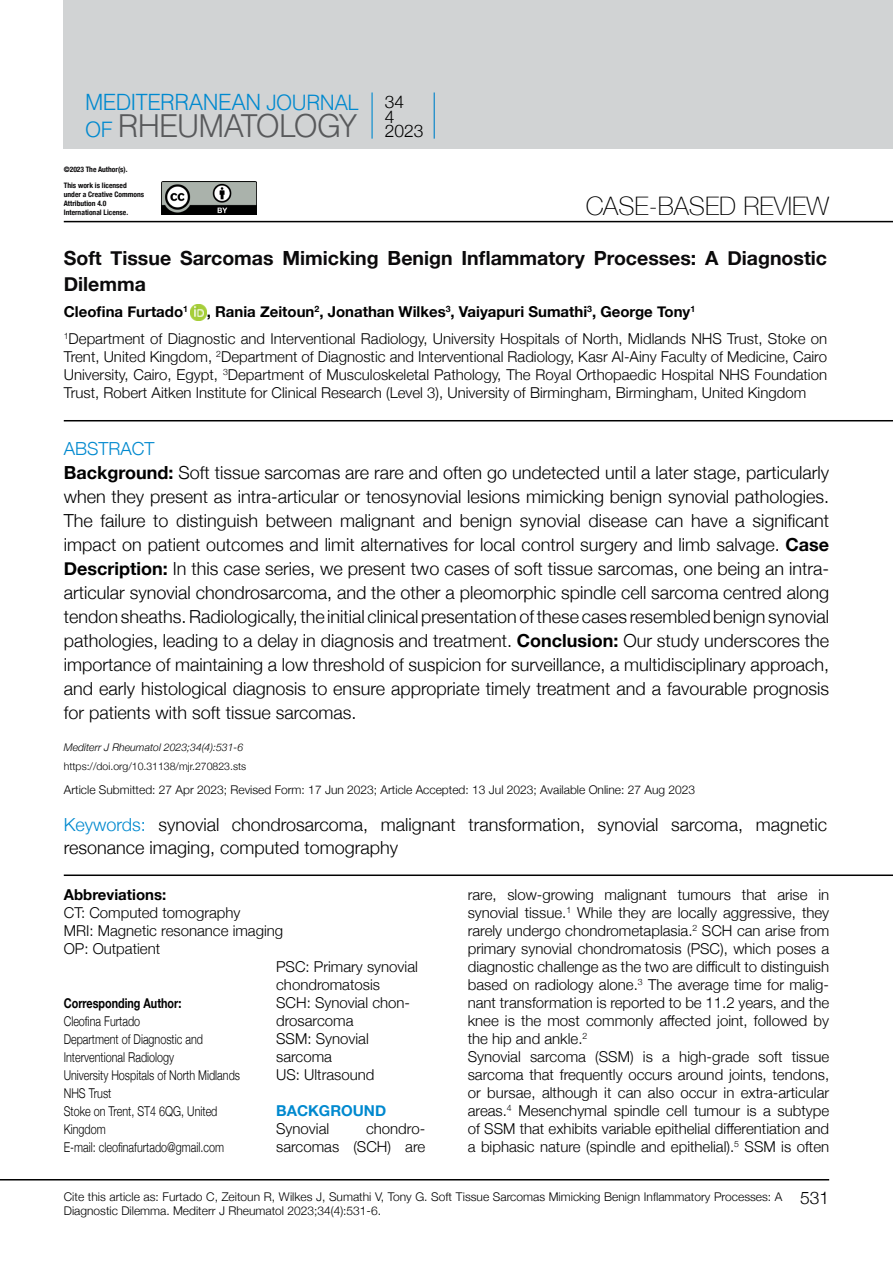
<style>
.page{position:relative;width:893px;height:1263px;background:#fff}
.page>*{position:absolute;margin:0;border:0;box-sizing:border-box;transform-origin:0 0}
.t1{font:31.2px "UB Helvetica Light";letter-spacing:-.025em;color:#58595b}
.t2{font:100 25.5px "Helvetica Neue";color:#000}
.t3{font:22.2px "UB Helvetica Light";letter-spacing:-.02em;color:#0089cf}
.t4{font:700 19.5px/25.5px "Helvetica Neue";color:#0b0a0b}
.t5{font:300 18px/24px "Helvetica Neue";color:#000}
.t6{font:300 17.4px/15px "Helvetica Neue";color:#000}
.t7{font:300 15px/18px "Helvetica Neue";color:#000}
.t8{font:700 15px "Helvetica Neue";color:#000}
.t9{font:700 15px "Helvetica Neue";color:#0089cf}
.t10{font:300 13.5px/18px "Helvetica Neue";color:#000;scale:.8 1}
.t11{font:700 13.5px "Helvetica Neue";color:#000;scale:.8 1}
.t12{font:300 12px/13.5px "Helvetica Neue";color:#000}
.t13{font:300 10.5px "Helvetica Neue";color:#000}
.t14{font:italic 300 10.5px "Helvetica Neue";color:#000}
.t15{font:700 condensed 7.5px/9px "Helvetica Neue";color:#0b0a0b}
.s1{font-size:21px}
.s2{font-size:21px;color:#0089cf}
.s3{font-weight:700}
.s4{color:#0089cf}
</style>
<div class="page">
<div style="left:64px;top:0;width:829px;height:149px;background:#d1d3d4"></div>
<hr style="left:371px;top:92px;width:2px;height:47px;background:#0089cf">
<hr style="left:0;top:1179px;width:829px;height:1px;background:#000">
<hr style="left:64px;top:221px;width:829px;height:1px;background:#000">
<img style="left:162px;top:181px;width:94px;height:34px">
<hr style="left:434px;top:92px;width:1px;height:47px;background:#0081c9">
<hr style="left:64px;top:420px;width:829px;height:1px;background:#000">
<hr style="left:64px;top:874px;width:829px;height:2px;background:#000">
<img style="left:191px;top:304px;width:16px;height:17px">
<h3 class="t3" style="left:85px;top:89px;width:275px">MEDITERRANEAN <span class="s1">JOURNAL</span></h3>
<h1 class="t1" style="left:85px;top:107px;width:273px"><span class="s2">OF</span> RHEUMATOLOGY</h1>
<p class="t15" style="left:64px;top:164px;width:65px">©2023 The Author(s).</p>
<p class="t15" style="left:64px;top:180px;width:82px">This work is licensed under a Creative Commons<br>Attribution 4.0<br>International License.</p>
<p class="t6" style="left:385px;top:93px;width:40px">34<br>4<br>2023</p>
<h2 class="t2" style="left:586px;top:186px;width:245px">CASE-BASED REVIEW</h2>
<h3 class="t4" style="left:64px;top:246px;width:765px">Soft Tissue Sarcomas Mimicking Benign Inflammatory Processes: A Diagnostic<br>Dilemma</h3>
<p class="t7" style="left:64px;top:298px;width:765px;line-height:26.5px"><span class="s3">Cleofina Furtado</span><sup>1</sup> <span class="s3">, Rania Zeitoun</span><sup>2</sup><span class="s3">, Jonathan Wilkes</span><sup>3</sup><span class="s3">, Vaiyapuri Sumathi</span><sup>3</sup><span class="s3">, George Tony</span><sup>1<br></sup><sup>1</sup>Department of Diagnostic and Interventional Radiology, University Hospitals of North, Midlands NHS Trust, Stoke on</p>
<p class="t7" style="left:64px;top:346px;width:765px;text-align:justify">Trent, United Kingdom, <sup>2</sup>Department of Diagnostic and Interventional Radiology, Kasr Al-Ainy Faculty of Medicine, Cairo University, Cairo, Egypt, <sup>3</sup>Department of Musculoskeletal Pathology, The Royal Orthopaedic Hospital NHS Foundation Trust, Robert Aitken Institute for Clinical Research (Level 3), University of Birmingham, Birmingham, United Kingdom</p>
<p class="t5" style="left:64px;top:436px;width:767px"><span class="s4">ABSTRACT<br></span><span class="s3">Background:</span> Soft tissue sarcomas are rare and often go undetected until a later stage, particularly when they present as intra-articular or tenosynovial lesions mimicking benign synovial pathologies.<br>The failure to distinguish between malignant and benign synovial disease can have a significant impact on patient outcomes and limit alternatives for local control surgery and limb salvage. <span class="s3">Case Description:</span> In this case series, we present two cases of soft tissue sarcomas, one being an intra&shy;articular synovial chondrosarcoma, and the other a pleomorphic spindle cell sarcoma centred along tendon sheaths. Radiologically, the initial clinical presentation of these cases resembled benign synovial pathologies, leading to a delay in diagnosis and treatment. <span class="s3">Conclusion:</span> Our study underscores the importance of maintaining a low threshold of suspicion for surveillance, a multidisciplinary approach, and early histological diagnosis to ensure appropriate timely treatment and a favourable prognosis for patients with soft tissue sarcomas.</p>
<p class="t14" style="left:64px;top:738px;width:181px">Mediterr J Rheumatol 2023;34(4):531-6</p>
<p class="t13" style="left:64px;top:758px;width:184px">https://doi.org/10.31138/mjr.270823.sts</p>
<p class="t12" style="left:64px;top:782px;width:633px">Article Submitted: 27 Apr 2023; Revised Form: 17 Jun 2023; Article Accepted: 13 Jul 2023; Available Online: 27 Aug 2023</p>
<p class="t5" style="left:64px;top:812px;width:765px;line-height:23.1px"><span class="s4">Keywords:</span> synovial chondrosarcoma, malignant transformation, synovial sarcoma, magnetic resonance imaging, computed tomography</p>
<p class="t8" style="left:64px;top:883px;width:104px">Abbreviations:</p>
<p class="t7" style="left:64px;top:903px;width:178px">CT: Computed tomography</p>
<p class="t7" style="left:64px;top:921px;width:221px">MRI: Magnetic resonance imaging</p>
<p class="t7" style="left:64px;top:939px;width:98px">OP: Outpatient</p>
<p class="t7" style="left:276px;top:957px;width:143px">PSC: Primary synovial</p>
<p class="t7" style="left:276px;top:975px;width:105px">chondromatosis</p>
<p class="t7" style="left:276px;top:993px;width:135px">SCH: Synovial chon-</p>
<p class="t7" style="left:276px;top:1011px;width:79px">drosarcoma</p>
<p class="t7" style="left:276px;top:1029px;width:94px">SSM: Synovial</p>
<p class="t7" style="left:276px;top:1047px;width:57px">sarcoma</p>
<p class="t7" style="left:276px;top:1065px;width:100px">US: Ultrasound</p>
<p class="t9" style="left:276px;top:1099px;width:112px">BACKGROUND</p>
<p class="t7" style="left:276px;top:1119px;width:55px">Synovial</p>
<p class="t11" style="left:64px;top:993px;width:149px">Corresponding Author:</p>
<p class="t10" style="left:64px;top:1011px;width:222px">Cleofina Furtado<br>Department of Diagnostic and<br>Interventional Radiology<br>University Hospitals of North Midlands<br>NHS Trust<br>Stoke on Trent, ST4 6QG, United<br>Kingdom<br>E-mail: cleofinafurtado@gmail.com</p>
<p class="t7" style="left:276px;top:1119px;width:151px;text-align:right">chondro-<br>sarcomas (SCH) are</p>
<p class="t7" style="left:468px;top:885px;width:363px">rare, slow-growing malignant tumours that arise in synovial tissue.<sup>1</sup> While they are locally aggressive, they rarely undergo chondrometaplasia.<sup>2</sup> SCH can arise from primary synovial chondromatosis (PSC), which poses a diagnostic challenge as the two are difficult to distinguish based on radiology alone.<sup>3</sup> The average time for malig&shy;nant transformation is reported to be 11.2 years, and the knee is the most commonly affected joint, followed by the hip and ankle.<sup>2<br></sup>Synovial sarcoma (SSM) is a high-grade soft tissue sarcoma that frequently occurs around joints, tendons, or bursae, although it can also occur in extra-articular areas.<sup>4</sup> Mesenchymal spindle cell tumour is a subtype of SSM that exhibits variable epithelial differentiation and a biphasic nature (spindle and epithelial).<sup>5</sup> SSM is often</p>
<p class="t12" style="left:64px;top:1189px;width:720px">Cite this article as: Furtado C, Zeitoun R, Wilkes J, Sumathi V, Tony G. Soft Tissue Sarcomas Mimicking Benign Inflammatory Processes: A<br>Diagnostic Dilemma. Mediterr J Rheumatol 2023;34(4):531-6.</p>
<p class="t6" style="left:800px;top:1189px;width:31px">531</p>
</div>
